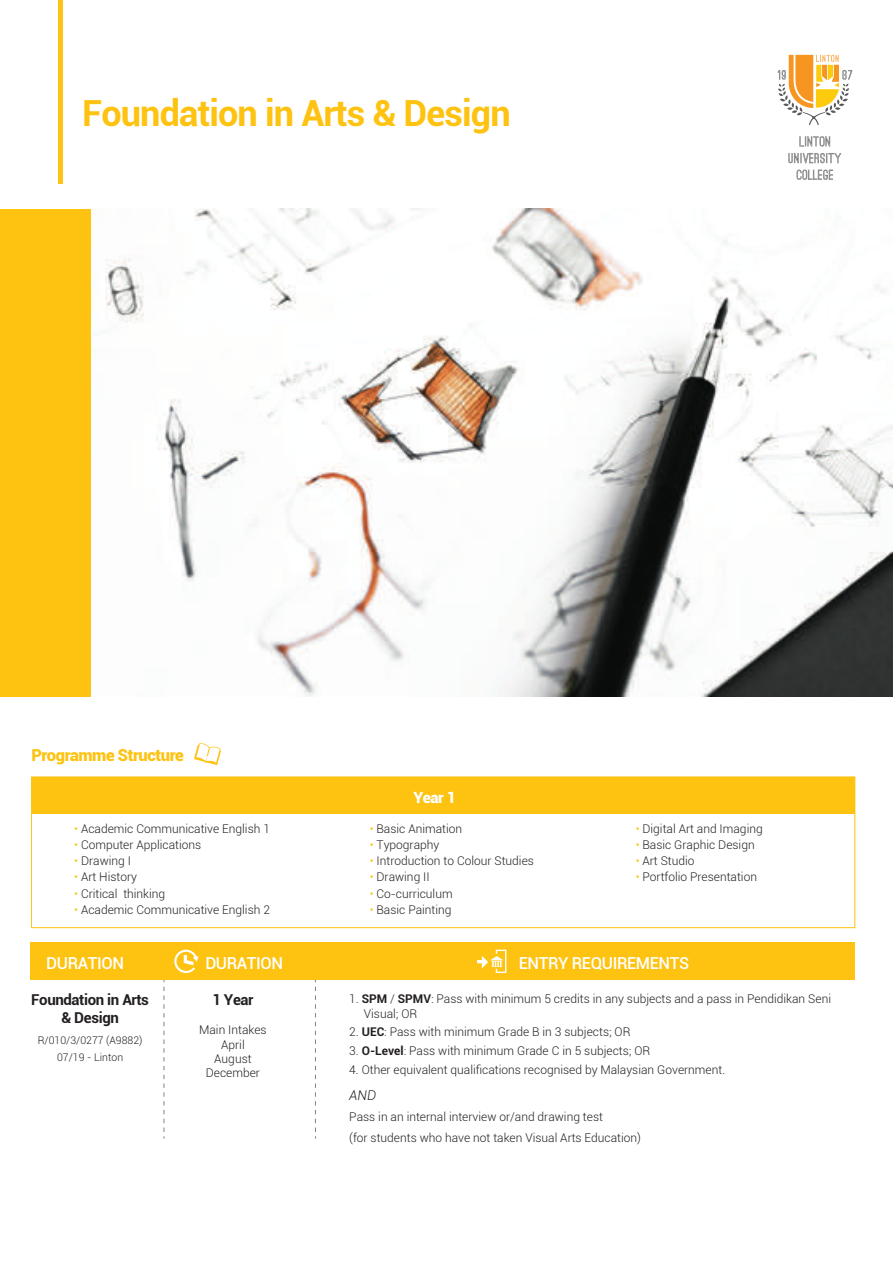
<style>
.page{position:relative;width:893px;height:1263px;background:#fff}
.page>*{position:absolute;margin:0;border:0;box-sizing:border-box;transform-origin:0 0}
.t1{font:700 36px "Roboto";letter-spacing:-.025em;color:#fec210}
.t2{font:500 16.5px "Roboto";letter-spacing:-.025em;color:#fff}
.t3{font:900 16.5px "Roboto";letter-spacing:-.025em;color:#fec210}
.t4{font:900 15.45px "Roboto";color:#fff}
.t5{font:700 15px/18px "Roboto";letter-spacing:-.025em;color:#231f20;text-align:center}
.t6{font:italic 300 13.5px "Roboto";color:#231f20}
.t7{font:300 12px/14.4px "Roboto";color:#231f20}
.t8{font:300 10.5px/16.5px "Roboto";color:#231f20;text-align:center}
.s1{color:#fec210}
.s2{font-weight:700}
</style>
<div class="page">
<div style="left:58px;top:0;width:5px;height:183px;background:#fec210"></div>
<svg style="left:799px;top:136px;width:31px;height:11px"></svg>
<svg style="left:788px;top:153px;width:53px;height:10px"></svg>
<svg style="left:797px;top:170px;width:36px;height:10px"></svg>
<svg style="left:777px;top:55px;width:75px;height:70px"></svg>
<div style="left:30px;top:943px;width:825px;height:37px;background:#fec210"></div>
<svg style="left:164px;top:980px;width:1px;height:158px"></svg>
<svg style="left:315px;top:980px;width:1px;height:158px"></svg>
<svg style="left:477px;top:950px;width:29px;height:23px"></svg>
<svg style="left:174px;top:950px;width:25px;height:23px"></svg>
<div style="left:32px;top:777px;width:276px;height:36px;background:#fec210"></div>
<div style="left:31px;top:776px;width:824px;height:152px;border:1px solid #fec210"></div>
<div style="left:308px;top:777px;width:288px;height:36px;background:#fec210"></div>
<div style="left:596px;top:777px;width:259px;height:36px;background:#fec210"></div>
<svg style="left:194px;top:743px;width:27px;height:22px"></svg>
<img style="left:90px;top:209px;width:802px;height:487px">
<div style="left:0;top:209px;width:90px;height:487px;background:#fec210"></div>
<h1 class="t1" style="left:82px;top:93px;width:430px">Foundation in Arts &amp; Design</h1>
<h2 class="t3" style="left:31px;top:746px;width:154px">Programme Structure</h2>
<p class="t7" style="left:74px;top:821px;width:197px"><span class="s1">•</span> Academic Communicative English 1</p>
<p class="t7" style="left:74px;top:838px;width:129px"><span class="s1">•</span> Computer Applications</p>
<p class="t7" style="left:74px;top:854px;width:58px"><span class="s1">•</span> Drawing I</p>
<p class="t7" style="left:74px;top:870px;width:64px"><span class="s1">•</span> Art History</p>
<p class="t7" style="left:74px;top:886px;width:93px"><span class="s1">•</span> Critical thinking</p>
<p class="t7" style="left:74px;top:902px;width:197px"><span class="s1">•</span> Academic Communicative English 2</p>
<p class="t4" style="left:413px;top:788px;width:44px">Year 1</p>
<p class="t7" style="left:370px;top:821px;width:94px"><span class="s1">•</span> Basic Animation</p>
<p class="t7" style="left:370px;top:838px;width:71px"><span class="s1">•</span> Typography</p>
<p class="t7" style="left:370px;top:854px;width:166px"><span class="s1">•</span> Introduction to Colour Studies</p>
<p class="t7" style="left:370px;top:870px;width:62px"><span class="s1">•</span> Drawing II</p>
<p class="t7" style="left:370px;top:886px;width:84px"><span class="s1">•</span> Co-curriculum</p>
<p class="t7" style="left:370px;top:902px;width:83px"><span class="s1">•</span> Basic Painting</p>
<p class="t7" style="left:636px;top:821px;width:129px"><span class="s1">•</span> Digital Art and Imaging</p>
<p class="t7" style="left:636px;top:838px;width:121px"><span class="s1">•</span> Basic Graphic Design</p>
<p class="t7" style="left:636px;top:854px;width:60px"><span class="s1">•</span> Art Studio</p>
<p class="t7" style="left:636px;top:870px;width:123px"><span class="s1">•</span> Portfolio Presentation</p>
<h2 class="t2" style="left:46px;top:953px;width:79px">DURATION</h2>
<h2 class="t2" style="left:205px;top:953px;width:79px">DURATION</h2>
<h2 class="t2" style="left:519px;top:953px;width:172px">ENTRY REQUIREMENTS</h2>
<p class="t5" style="left:31px;top:991px;width:119px">Foundation in Arts &amp; Design</p>
<p class="t8" style="left:38px;top:1032px;width:106px">R/010/3/0277 (A9882)<br>07/19 - Linton</p>
<p class="t7" style="left:364px;top:992px;width:469px;text-indent:-15px">1. <span class="s2">SPM</span> / <span class="s2">SPMV</span>: Pass with minimum 5 credits in any subjects and a pass in Pendidikan Seni<br>Visual; OR</p>
<p class="t7" style="left:349px;top:1025px;width:283px">2. <span class="s2">UEC</span>: Pass with minimum Grade B in 3 subjects; OR</p>
<p class="t7" style="left:349px;top:1044px;width:302px">3. <span class="s2">O-Level</span>: Pass with minimum Grade C in 5 subjects; OR</p>
<p class="t7" style="left:349px;top:1063px;width:377px">4. Other equivalent qualifications recognised by Malaysian Government.</p>
<p class="t6" style="left:349px;top:1087px;width:28px">AND</p>
<p class="t7" style="left:349px;top:1106px;width:293px;line-height:21px">Pass in an internal interview or/and drawing test<br>(for students who have not taken Visual Arts Education)</p>
<p class="t5" style="left:212px;top:991px;width:43px">1 Year</p>
<p class="t7" style="left:199px;top:1023px;width:69px;text-align:center">Main Intakes<br>April<br>August<br>December</p>
</div>
